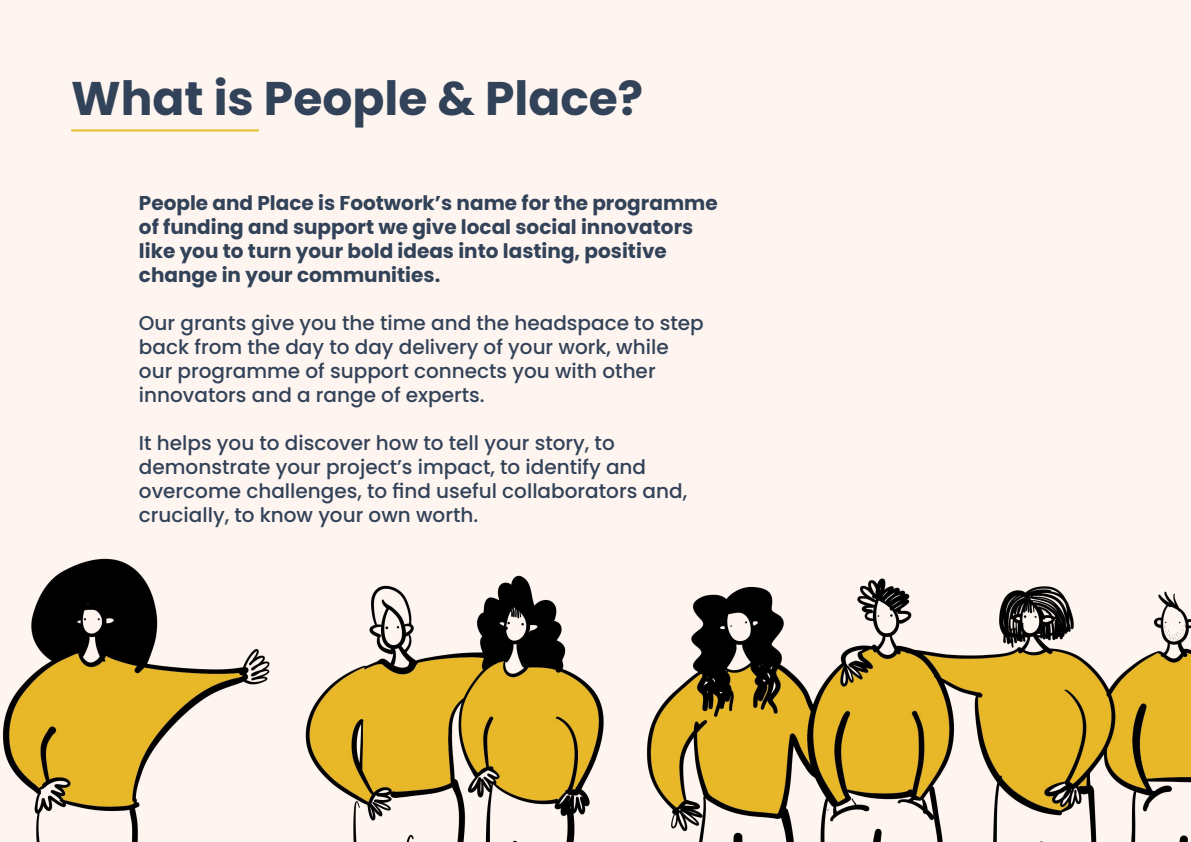
<style>
.page{position:relative;width:1191px;height:842px;background:#fef5f0}
.page>*{position:absolute;margin:0;border:0;box-sizing:border-box;transform-origin:0 0}
.t1{font:700 47.1px "Poppins";color:#324258}
.t2{font:500 20px/24px "Poppins";color:#324258}
.t3{font:700 20px/24px "Poppins";color:#324258}
</style>
<div class="page">
<img style="left:2px;top:558px;width:1189px;height:284px">
<hr style="left:71px;top:129px;width:188px;height:2px;background:#e8b826">
<h1 class="t1" style="left:71px;top:71px;width:573px">What is People &amp; Place?</h1>
<p class="t3" style="left:139px;top:191px;width:580px">People and Place is Footwork’s name for the programme of funding and support we give local social innovators like you to turn your bold ideas into lasting, positive change in your communities.</p>
<p class="t2" style="left:139px;top:311px;width:566px">Our grants give you the time and the headspace to step back from the day to day delivery of your work, while our programme of support connects you with other innovators and a range of experts.</p>
<p class="t2" style="left:139px;top:431px;width:550px">It helps you to discover how to tell your story, to demonstrate your project’s impact, to identify and overcome challenges, to find useful collaborators and, crucially, to know your own worth.</p>
</div>
